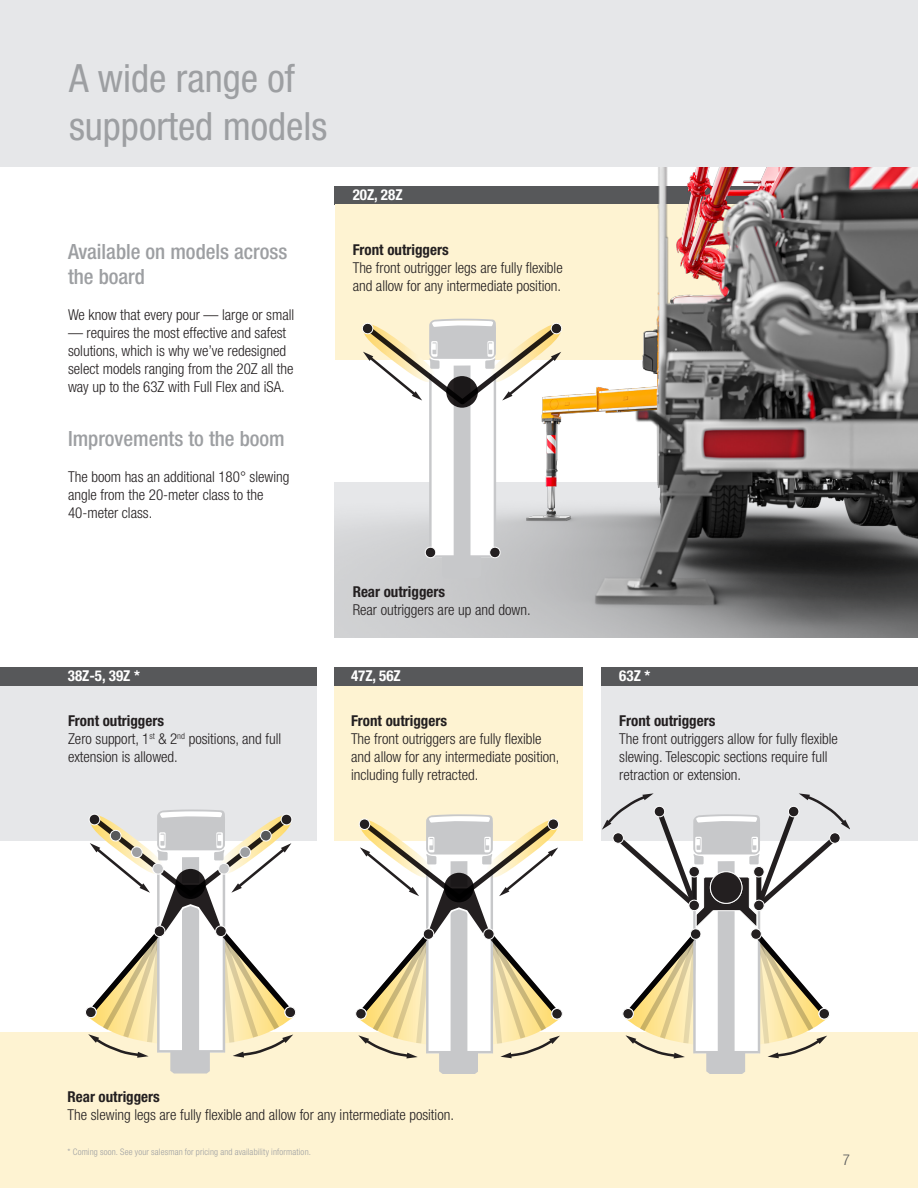
<style>
.page{position:relative;width:918px;height:1188px;background:#fff}
.page>*{position:absolute;margin:0;border:0;box-sizing:border-box;transform-origin:0 0}
.Page_Headline{font:condensed 39px "Helvetica Neue LT Pro";color:#9d9fa2}
.Page_Subheadline_-_Gray{font:500 condensed 21px/25.5px "Helvetica Neue LT Std";color:#9d9fa2}
.Page_Subheadline_-_Gray-2{font:300 condensed 15px/18px "Helvetica Neue LT Std";color:#231f20}
.Page_Copy{font:300 condensed 15px/18px "Helvetica Neue LT Std";color:#231f20}
.t1{font:700 condensed 15px "Helvetica Neue LT Std";color:#fff}
.Bullet_Copy{font:300 condensed 15px "Helvetica Neue LT Std";color:#57585a}
.t2{font:300 condensed 9px "Helvetica Neue LT Std";letter-spacing:.02em;color:#9d9fa2}
.s1{font-weight:700}
</style>
<div class="page">
<img style="left:335px;top:166px;width:583px;height:471px">
<div style="left:0;top:1033px;width:918px;height:155px;background:#fef3d2"></div>
<div style="left:0;top:0;width:918px;height:166px;background:#e6e7e9"></div>
<div style="left:0;top:686px;width:317px;height:155px;background:#e6e7e9"></div>
<div style="left:335px;top:686px;width:248px;height:155px;background:#fef3d2"></div>
<div style="left:601px;top:686px;width:317px;height:155px;background:#e6e7e9"></div>
<div style="left:601px;top:667px;width:317px;height:19px;background:#57585a"></div>
<div style="left:0;top:667px;width:317px;height:19px;background:#57585a"></div>
<div style="left:335px;top:667px;width:248px;height:19px;background:#57585a"></div>
<svg style="left:360px;top:319px;width:203px;height:259px"></svg>
<svg style="left:602px;top:793px;width:248px;height:281px"></svg>
<svg style="left:84px;top:810px;width:213px;height:264px"></svg>
<svg style="left:355px;top:814px;width:208px;height:260px"></svg>
<p class="Page_Headline" style="left:69px;top:55px;width:227px">A wide range of</p>
<p class="Page_Headline" style="left:69px;top:103px;width:260px">supported models</p>
<p class="Page_Subheadline_-_Gray" style="left:68px;top:238px;width:221px">Available on models across the board</p>
<p class="Page_Copy" style="left:68px;top:306px;width:228px">We know that every pour — large or small</p>
<p class="Page_Copy" style="left:68px;top:324px;width:227px">— requires the most effective and safest solutions, which is why we’ve redesigned select models ranging from the 20Z all the way up to the 63Z with Full Flex and iSA.</p>
<p class="Page_Subheadline_-_Gray" style="left:68px;top:426px;width:218px">Improvements to the boom</p>
<p class="Page_Copy" style="left:68px;top:468px;width:223px">The boom has an additional 180° slewing angle from the 20-meter class to the<br>40-meter class.</p>
<p class="t1" style="left:353px;top:186px;width:51px">20Z, 28Z</p>
<p class="Page_Subheadline_-_Gray-2" style="left:353px;top:240px;width:212px"><span class="s1">Front outriggers<br></span>The front outrigger legs are fully flexible and allow for any intermediate position.</p>
<p class="Page_Subheadline_-_Gray-2" style="left:353px;top:583px;width:179px"><span class="s1">Rear outriggers<br></span>Rear outriggers are up and down.</p>
<p class="t1" style="left:68px;top:667px;width:74px">38Z-5, 39Z *</p>
<p class="t1" style="left:351px;top:667px;width:51px">47Z, 56Z</p>
<p class="t1" style="left:619px;top:667px;width:33px">63Z *</p>
<p class="Page_Subheadline_-_Gray-2" style="left:68px;top:712px;width:215px"><span class="s1">Front outriggers<br></span>Zero support, 1<sup>st</sup> &amp; 2<sup>nd</sup> positions, and full extension is allowed.</p>
<p class="Page_Subheadline_-_Gray-2" style="left:351px;top:712px;width:210px"><span class="s1">Front outriggers<br></span>The front outriggers are fully flexible and allow for any intermediate position, including fully retracted.</p>
<p class="Page_Subheadline_-_Gray-2" style="left:619px;top:712px;width:220px"><span class="s1">Front outriggers<br></span>The front outriggers allow for fully flexible slewing. Telescopic sections require full retraction or extension.</p>
<p class="Page_Subheadline_-_Gray-2" style="left:68px;top:1087px;width:388px"><span class="s1">Rear outriggers<br></span>The slewing legs are fully flexible and allow for any intermediate position.</p>
<p class="t2" style="left:68px;top:1146px;width:245px">* Coming soon. See your salesman for pricing and availability information.</p>
<p class="Bullet_Copy" style="left:843px;top:1151px;width:9px">7</p>
</div>
